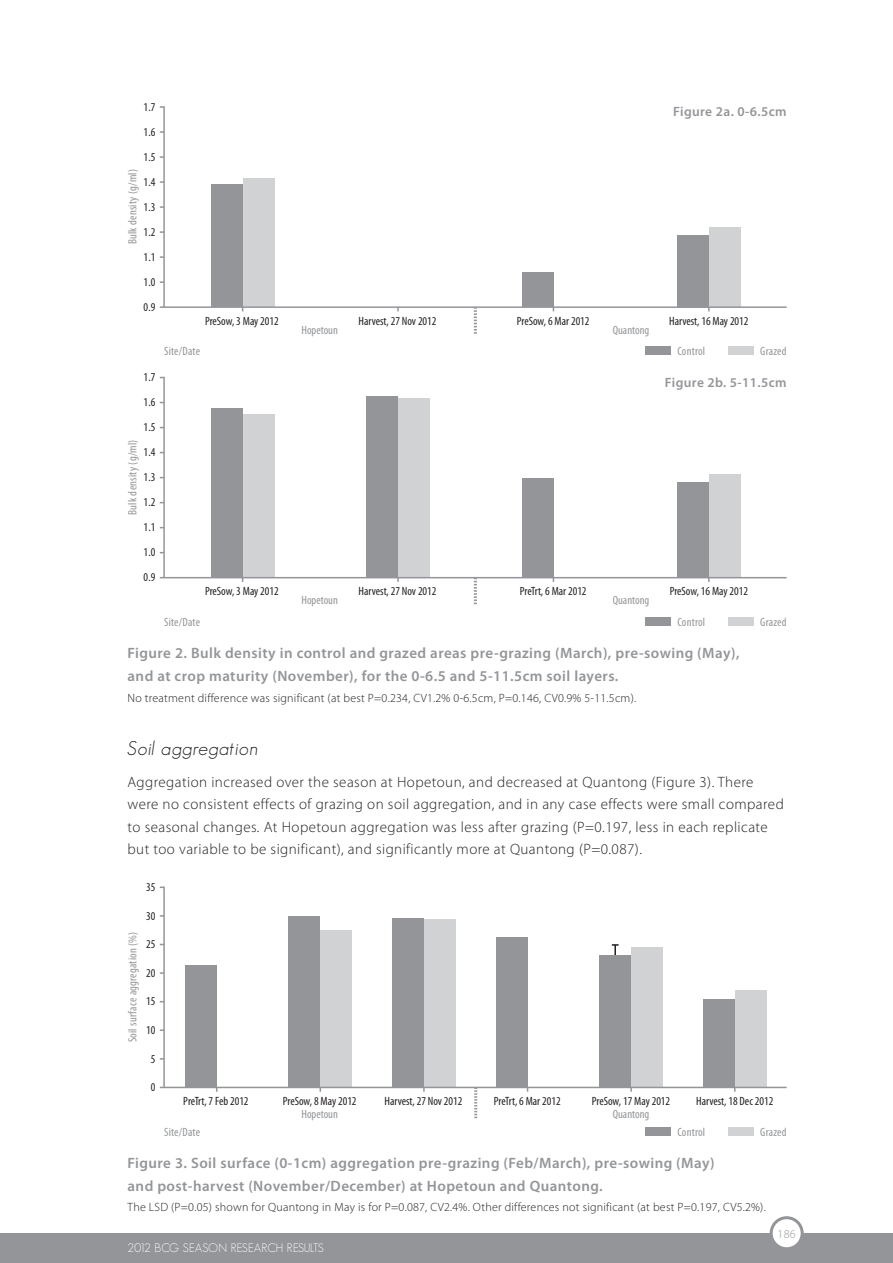
<style>
.page{position:relative;width:893px;height:1263px;background:#fff}
.page>*{position:absolute;margin:0;border:0;box-sizing:border-box;transform-origin:0 0}
.t1{font:italic 300 19.5px "Geosans";letter-spacing:.03em;color:#231f20}
.t2{font:300 15px/22.5px "Myriad Pro";letter-spacing:.03em;color:#231f20}
.t3{font:600 15px/22.5px "Myriad Pro";letter-spacing:.03em;color:#939598}
.t4{font:600 13.5px "Myriad Pro";letter-spacing:.03em;color:#939598}
.t5{font:condensed 12px/25px "Myriad Pro";color:#231f20;text-align:justify}
.t6{font:300 12px "Myriad Pro";letter-spacing:.02em;color:#231f20}
.t7{font:condensed 12px "Myriad Pro";letter-spacing:.015em;color:#939598}
.t8{font:300 12px "Geosans";letter-spacing:-.015em;color:#fff}
.t9{font:300 12px "Myriad Pro";color:#939598}
</style>
<div class="page">
<div style="left:0;top:1233px;width:893px;height:30px;background:#939598"></div>
<div style="left:771px;top:1218px;width:31px;height:31px;background:#fff;border-radius:50%"></div>
<div style="left:770px;top:1216px;width:34px;height:34px;border:3px solid #939598;border-radius:50%"></div>
<svg style="left:474px;top:1088px;width:3px;height:30px"></svg>
<svg style="left:474px;top:308px;width:3px;height:26px"></svg>
<div style="left:645px;top:1127px;width:26px;height:8px;background:#939598"></div>
<div style="left:645px;top:347px;width:26px;height:8px;background:#939598"></div>
<div style="left:728px;top:1127px;width:26px;height:8px;background:#d1d2d4"></div>
<div style="left:728px;top:347px;width:26px;height:8px;background:#d1d2d4"></div>
<hr style="left:163px;top:886px;width:2px;height:201px;background:#939598">
<hr style="left:163px;top:106px;width:2px;height:201px;background:#939598">
<div style="left:677px;top:235px;width:32px;height:72px;background:#939598"></div>
<div style="left:709px;top:227px;width:32px;height:80px;background:#d1d2d4"></div>
<div style="left:522px;top:272px;width:31px;height:35px;background:#939598"></div>
<div style="left:211px;top:184px;width:32px;height:123px;background:#939598"></div>
<div style="left:703px;top:998px;width:32px;height:89px;background:#939598"></div>
<div style="left:735px;top:990px;width:32px;height:97px;background:#d1d2d4"></div>
<div style="left:243px;top:178px;width:32px;height:129px;background:#d1d2d4"></div>
<svg style="left:474px;top:578px;width:3px;height:26px"></svg>
<div style="left:645px;top:617px;width:26px;height:9px;background:#939598"></div>
<div style="left:728px;top:617px;width:26px;height:9px;background:#d1d2d4"></div>
<hr style="left:163px;top:377px;width:2px;height:201px;background:#939598">
<div style="left:677px;top:482px;width:32px;height:96px;background:#939598"></div>
<div style="left:709px;top:474px;width:32px;height:104px;background:#d1d2d4"></div>
<div style="left:522px;top:479px;width:31px;height:99px;background:#939598"></div>
<div style="left:211px;top:408px;width:32px;height:170px;background:#939598"></div>
<div style="left:243px;top:414px;width:32px;height:164px;background:#d1d2d4"></div>
<div style="left:366px;top:396px;width:32px;height:182px;background:#939598"></div>
<div style="left:398px;top:398px;width:32px;height:180px;background:#d1d2d4"></div>
<hr style="left:160px;top:577px;width:627px;height:1px;background:#939598">
<hr style="left:160px;top:306px;width:627px;height:2px;background:#939598">
<div style="left:185px;top:965px;width:32px;height:122px;background:#939598"></div>
<div style="left:288px;top:916px;width:32px;height:171px;background:#939598"></div>
<div style="left:320px;top:930px;width:32px;height:157px;background:#d1d2d4"></div>
<div style="left:496px;top:937px;width:32px;height:150px;background:#939598"></div>
<div style="left:392px;top:918px;width:32px;height:169px;background:#939598"></div>
<div style="left:424px;top:919px;width:32px;height:168px;background:#d1d2d4"></div>
<div style="left:631px;top:947px;width:32px;height:140px;background:#d1d2d4"></div>
<hr style="left:614px;top:945px;width:2px;height:33px;background:#231f20">
<svg style="left:612px;top:944px;width:7px;height:2px"></svg>
<div style="left:599px;top:955px;width:32px;height:132px;background:#939598"></div>
<hr style="left:160px;top:1087px;width:627px;height:1px;background:#939598">
<p class="t5" style="left:144px;top:94px;width:14px">1.7<br>1.6<br>1.5<br>1.4<br>1.3<br>1.2<br>1.1<br>1.0<br>0.9</p>
<p class="t7" style="left:125px;top:244px;width:77px;rotate:-90deg">Bulk density (g/ml)</p>
<p class="t5" style="left:144px;top:365px;width:14px">1.7<br>1.6<br>1.5<br>1.4<br>1.3<br>1.2<br>1.1<br>1.0<br>0.9</p>
<p class="t7" style="left:125px;top:515px;width:77px;rotate:-90deg">Bulk density (g/ml)</p>
<p class="t4" style="left:673px;top:103px;width:115px">Figure 2a. 0-6.5cm</p>
<p class="t5" style="left:205px;top:308px;width:75px">PreSow, 3 May 2012</p>
<p class="t5" style="left:359px;top:308px;width:79px">Harvest, 27 Nov 2012</p>
<p class="t5" style="left:517px;top:308px;width:74px">PreSow, 6 Mar 2012</p>
<p class="t5" style="left:669px;top:308px;width:81px">Harvest, 16 May 2012</p>
<p class="t7" style="left:301px;top:322px;width:38px">Hopetoun</p>
<p class="t7" style="left:613px;top:322px;width:38px">Quantong</p>
<p class="t7" style="left:164px;top:344px;width:38px">Site/Date</p>
<p class="t7" style="left:760px;top:344px;width:28px">Grazed</p>
<p class="t7" style="left:677px;top:344px;width:29px">Control</p>
<p class="t4" style="left:665px;top:374px;width:123px">Figure 2b. 5-11.5cm</p>
<p class="t5" style="left:205px;top:578px;width:75px">PreSow, 3 May 2012</p>
<p class="t5" style="left:359px;top:578px;width:79px">Harvest, 27 Nov 2012</p>
<p class="t5" style="left:520px;top:578px;width:68px">PreTrt, 6 Mar 2012</p>
<p class="t5" style="left:670px;top:578px;width:80px">PreSow, 16 May 2012</p>
<p class="t7" style="left:301px;top:593px;width:38px">Hopetoun</p>
<p class="t7" style="left:613px;top:593px;width:38px">Quantong</p>
<p class="t7" style="left:164px;top:615px;width:38px">Site/Date</p>
<p class="t7" style="left:677px;top:615px;width:29px">Control</p>
<p class="t7" style="left:760px;top:615px;width:28px">Grazed</p>
<p class="t3" style="left:128px;top:642px;width:613px">Figure 2. Bulk density in control and grazed areas pre-grazing (March), pre-sowing (May), and at crop maturity (November), for the 0-6.5 and 5-11.5cm soil layers.</p>
<p class="t6" style="left:128px;top:690px;width:510px">No treatment difference was significant (at best P=0.234, CV1.2% 0-6.5cm, P=0.146, CV0.9% 5-11.5cm).</p>
<h1 class="t1" style="left:128px;top:738px;width:132px">Soil aggregation</h1>
<p class="t2" style="left:128px;top:770px;width:658px">Aggregation increased over the season at Hopetoun, and decreased at Quantong (Figure 3). There were no consistent effects of grazing on soil aggregation, and in any case effects were small compared to seasonal changes. At Hopetoun aggregation was less after grazing (P=0.197, less in each replicate but too variable to be significant), and significantly more at Quantong (P=0.087).</p>
<p class="t5" style="left:146px;top:874px;width:11px">35</p>
<p class="t5" style="left:146px;top:903px;width:11px">30</p>
<p class="t5" style="left:146px;top:931px;width:11px">25</p>
<p class="t5" style="left:146px;top:960px;width:11px">20</p>
<p class="t5" style="left:146px;top:989px;width:11px">15</p>
<p class="t5" style="left:146px;top:1017px;width:11px">10</p>
<p class="t5" style="left:151px;top:1046px;width:6px">5</p>
<p class="t5" style="left:151px;top:1074px;width:6px">0</p>
<p class="t7" style="left:125px;top:1042px;width:112px;rotate:-90deg">Soil surface aggregation (%)</p>
<p class="t5" style="left:183px;top:1088px;width:67px">PreTrt, 7 Feb 2012</p>
<p class="t5" style="left:283px;top:1088px;width:75px">PreSow, 8 May 2012</p>
<p class="t5" style="left:385px;top:1088px;width:79px">Harvest, 27 Nov 2012</p>
<p class="t5" style="left:494px;top:1088px;width:68px">PreTrt, 6 Mar 2012</p>
<p class="t5" style="left:592px;top:1088px;width:80px">PreSow, 17 May 2012</p>
<p class="t5" style="left:696px;top:1088px;width:79px">Harvest, 18 Dec 2012</p>
<p class="t7" style="left:301px;top:1107px;width:38px">Hopetoun</p>
<p class="t7" style="left:613px;top:1107px;width:38px">Quantong</p>
<p class="t7" style="left:164px;top:1124px;width:38px">Site/Date</p>
<p class="t7" style="left:677px;top:1124px;width:29px">Control</p>
<p class="t7" style="left:760px;top:1124px;width:28px">Grazed</p>
<p class="t3" style="left:128px;top:1151px;width:588px">Figure 3. Soil surface (0-1cm) aggregation pre-grazing (Feb/March), pre-sowing (May) and post-harvest (November/December) at Hopetoun and Quantong.</p>
<p class="t6" style="left:128px;top:1200px;width:640px">The LSD (P=0.05) shown for Quantong in May is for P=0.087, CV2.4%. Other differences not significant (at best P=0.197, CV5.2%).</p>
<p class="t8" style="left:128px;top:1241px;width:198px">2012 BCG SEASON RESEARCH RESULTS</p>
<p class="t9" style="left:777px;top:1226px;width:20px">186</p>
</div>
